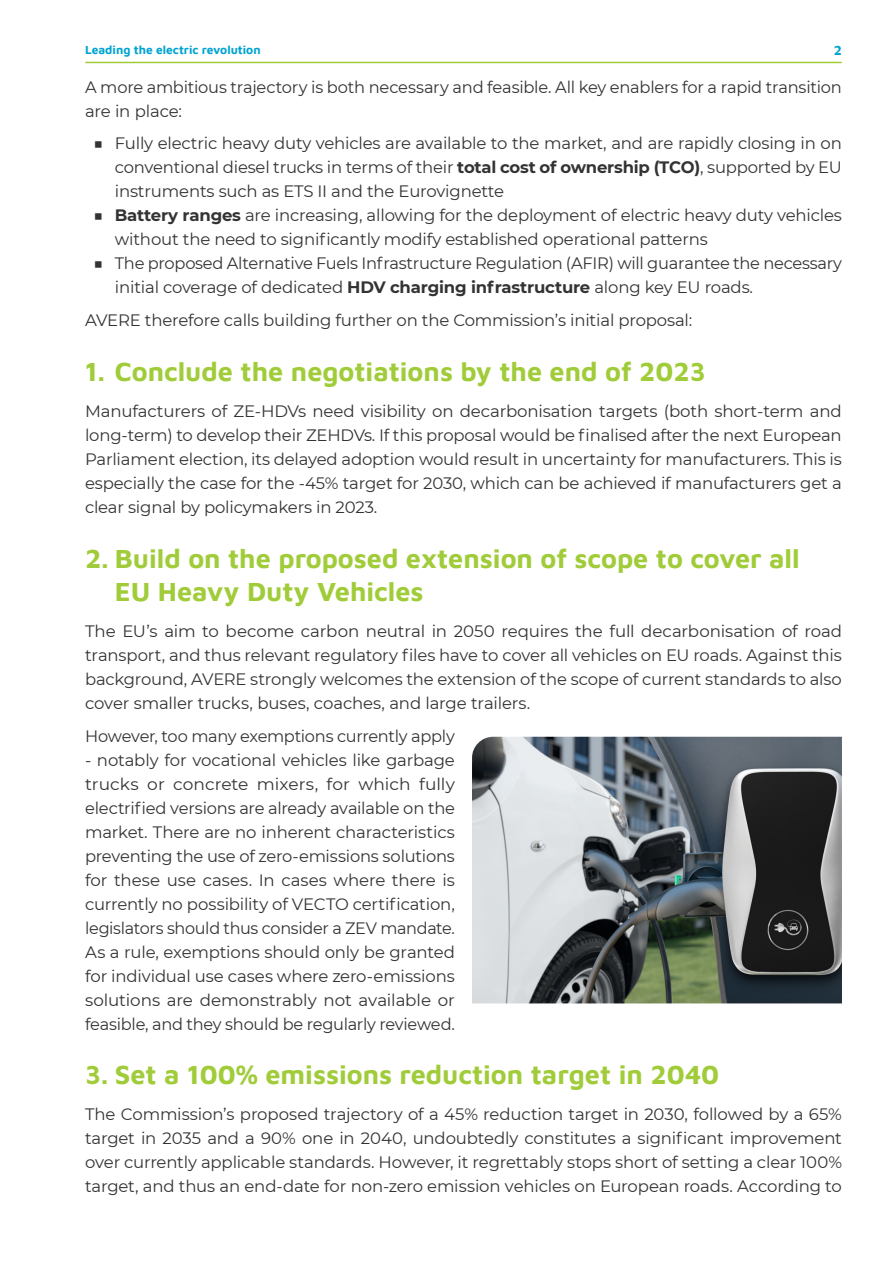
<style>
.page{position:relative;width:893px;height:1263px;background:#fff}
.page>*{position:absolute;margin:0;border:0;box-sizing:border-box;transform-origin:0 0}
.t1{font:700 27px/32.4px "Maven Pro";color:#a1cc3a}
.Body_text{font:16.5px/24px "Montserrat";letter-spacing:-.015em;color:#333;text-align:justify}
.body_text{font:16.5px/24px "Montserrat";letter-spacing:-.01em;color:#323332;text-align:justify}
.t2{font:700 13.5px "Maven Pro";color:#00a3d1}
.t3{font:700 12px "Maven Pro";color:#00a3d1}
.s1{font-weight:700}
</style>
<div class="page">
<hr style="left:86px;top:62px;width:755px;height:1px;background:#a1cc3a">
<img style="left:472px;top:737px;width:370px;height:266px">
<p class="t3" style="left:85px;top:41px;width:177px">Leading the electric revolution</p>
<p class="t2" style="left:834px;top:42px;width:10px">2</p>
<p class="Body_text" style="left:85px;top:74px;width:758px">A more ambitious trajectory is both necessary and feasible. All key enablers for a rapid transition are in place:</p>
<p class="body_text" style="left:115px;top:131px;width:729px;text-indent:-21px">■ Fully electric heavy duty vehicles are available to the market, and are rapidly closing in on conventional diesel trucks in terms of their <span class="s1">total cost of ownership (TCO)</span>, supported by EU instruments such as ETS II and the Eurovignette</p>
<p class="body_text" style="left:115px;top:203px;width:729px;text-indent:-21px">■ <span class="s1">Battery ranges</span> are increasing, allowing for the deployment of electric heavy duty vehicles without the need to significantly modify established operational patterns</p>
<p class="body_text" style="left:115px;top:251px;width:729px;text-indent:-21px">■ The proposed Alternative Fuels Infrastructure Regulation (AFIR) will guarantee the necessary initial coverage of dedicated <span class="s1">HDV charging infrastructure</span> along key EU roads.</p>
<p class="body_text" style="left:85px;top:307px;width:609px">AVERE therefore calls building further on the Commission’s initial proposal:</p>
<p class="t1" style="left:85px;top:353px;width:622px">1. Conclude the negotiations by the end of 2023</p>
<p class="body_text" style="left:85px;top:399px;width:758px">Manufacturers of ZE-HDVs need visibility on decarbonisation targets (both short-term and long-term) to develop their ZEHDVs. If this proposal would be finalised after the next European Parliament election, its delayed adoption would result in uncertainty for manufacturers. This is especially the case for the -45% target for 2030, which can be achieved if manufacturers get a clear signal by policymakers in 2023.</p>
<p class="t1" style="left:115px;top:541px;width:686px;text-indent:-30px">2. Build on the proposed extension of scope to cover all<br>EU Heavy Duty Vehicles</p>
<p class="Body_text" style="left:85px;top:619px;width:758px">The EU’s aim to become carbon neutral in 2050 requires the full decarbonisation of road transport, and thus relevant regulatory files have to cover all vehicles on EU roads. Against this background, AVERE strongly welcomes the extension of the scope of current standards to also cover smaller trucks, buses, coaches, and large trailers.</p>
<p class="Body_text" style="left:85px;top:723px;width:371px">However, too many exemptions currently apply</p>
<p class="Body_text" style="left:85px;top:747px;width:371px">- notably for vocational vehicles like garbage trucks or concrete mixers, for which fully electrified versions are already available on the market. There are no inherent characteristics preventing the use of zero-emissions solutions for these use cases. In cases where there is currently no possibility of VECTO certification, legislators should thus consider a ZEV mandate.<br>As a rule, exemptions should only be granted for individual use cases where zero-emissions solutions are demonstrably not available or feasible, and they should be regularly reviewed.</p>
<p class="t1" style="left:85px;top:1056px;width:636px">3. Set a 100% emissions reduction target in 2040</p>
<p class="Body_text" style="left:85px;top:1102px;width:758px">The Commission’s proposed trajectory of a 45% reduction target in 2030, followed by a 65% target in 2035 and a 90% one in 2040, undoubtedly constitutes a significant improvement over currently applicable standards. However, it regrettably stops short of setting a clear 100% target, and thus an end-date for non-zero emission vehicles on European roads. According to</p>
</div>
